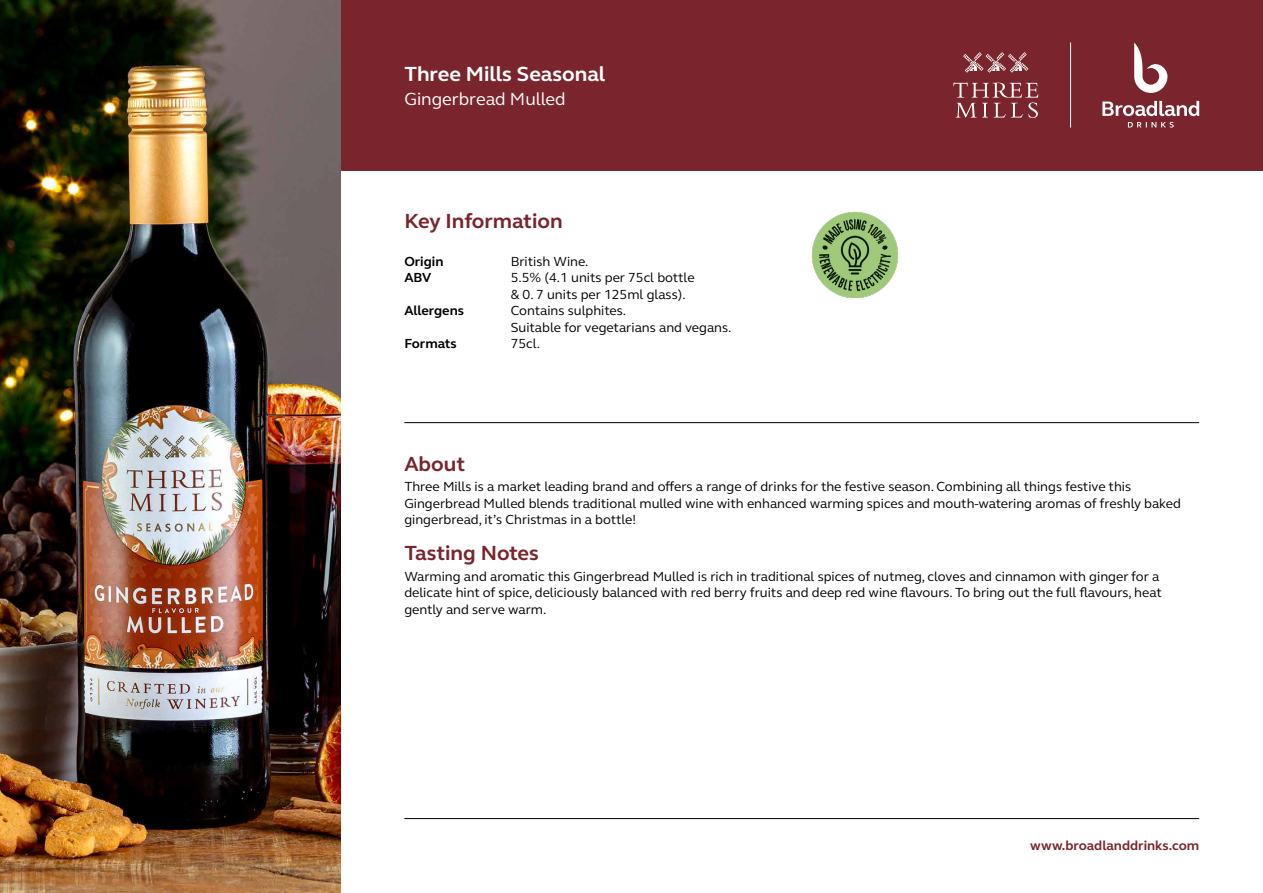
<style>
.page{position:relative;width:1263px;height:893px;background:#fff}
.page>*{position:absolute;margin:0;border:0;box-sizing:border-box;transform-origin:0 0}
.t1{font:700 21px "FS Elliot";color:#7a252e}
.t2{font:700 21px "FS Elliot";color:#fff}
.t3{font:18px "FS Elliot";color:#fff}
.t4{font:13.5px/16.5px "FS Elliot";color:#000}
.t5{font:700 13.5px "FS Elliot";color:#000}
.t6{font:700 13.5px "FS Elliot";color:#7a252e}
</style>
<div class="page">
<div style="left:341px;top:0;width:922px;height:170px;background:#7a252e"></div>
<hr style="left:404px;top:818px;width:795px;height:1px;background:#000">
<hr style="left:1070px;top:43px;width:1px;height:85px;background:#fff">
<hr style="left:404px;top:422px;width:795px;height:1px;background:#000">
<svg style="left:953px;top:52px;width:85px;height:66px"></svg>
<svg style="left:1128px;top:122px;width:46px;height:6px"></svg>
<svg style="left:1134px;top:43px;width:33px;height:50px"></svg>
<svg style="left:1102px;top:101px;width:97px;height:15px"></svg>
<img style="left:812px;top:213px;width:85px;height:85px">
<img style="left:0;top:0;width:341px;height:893px">
<h1 class="t2" style="left:404px;top:60px;width:202px">Three Mills Seasonal</h1>
<h2 class="t3" style="left:404px;top:87px;width:163px">Gingerbread Mulled</h2>
<h1 class="t1" style="left:404px;top:207px;width:160px">Key Information</h1>
<p class="t5" style="left:404px;top:252px;width:41px">Origin</p>
<p class="t4" style="left:511px;top:252px;width:79px">British Wine.</p>
<p class="t5" style="left:404px;top:268px;width:29px">ABV</p>
<p class="t4" style="left:511px;top:269px;width:185px">5.5% (4.1 units per 75cl bottle &amp; 0. 7 units per 125ml glass).</p>
<p class="t5" style="left:404px;top:301px;width:61px">Allergens</p>
<p class="t4" style="left:511px;top:302px;width:222px">Contains sulphites.<br>Suitable for vegetarians and vegans.</p>
<p class="t5" style="left:404px;top:334px;width:54px">Formats</p>
<p class="t4" style="left:511px;top:335px;width:31px">75cl.</p>
<h1 class="t1" style="left:404px;top:449px;width:62px">About</h1>
<p class="t4" style="left:404px;top:478px;width:778px">Three Mills is a market leading brand and offers a range of drinks for the festive season. Combining all things festive this<br>Gingerbread Mulled blends traditional mulled wine with enhanced warming spices and mouth-watering aromas of freshly baked gingerbread, it’s Christmas in a bottle!</p>
<h1 class="t1" style="left:404px;top:539px;width:136px">Tasting Notes</h1>
<p class="t4" style="left:404px;top:567px;width:759px">Warming and aromatic this Gingerbread Mulled is rich in traditional spices of nutmeg, cloves and cinnamon with ginger for a delicate hint of spice, deliciously balanced with red berry fruits and deep red wine flavours. To bring out the full flavours, heat gently and serve warm.</p>
<p class="t6" style="left:1030px;top:837px;width:171px">www.broadlanddrinks.com</p>
</div>
